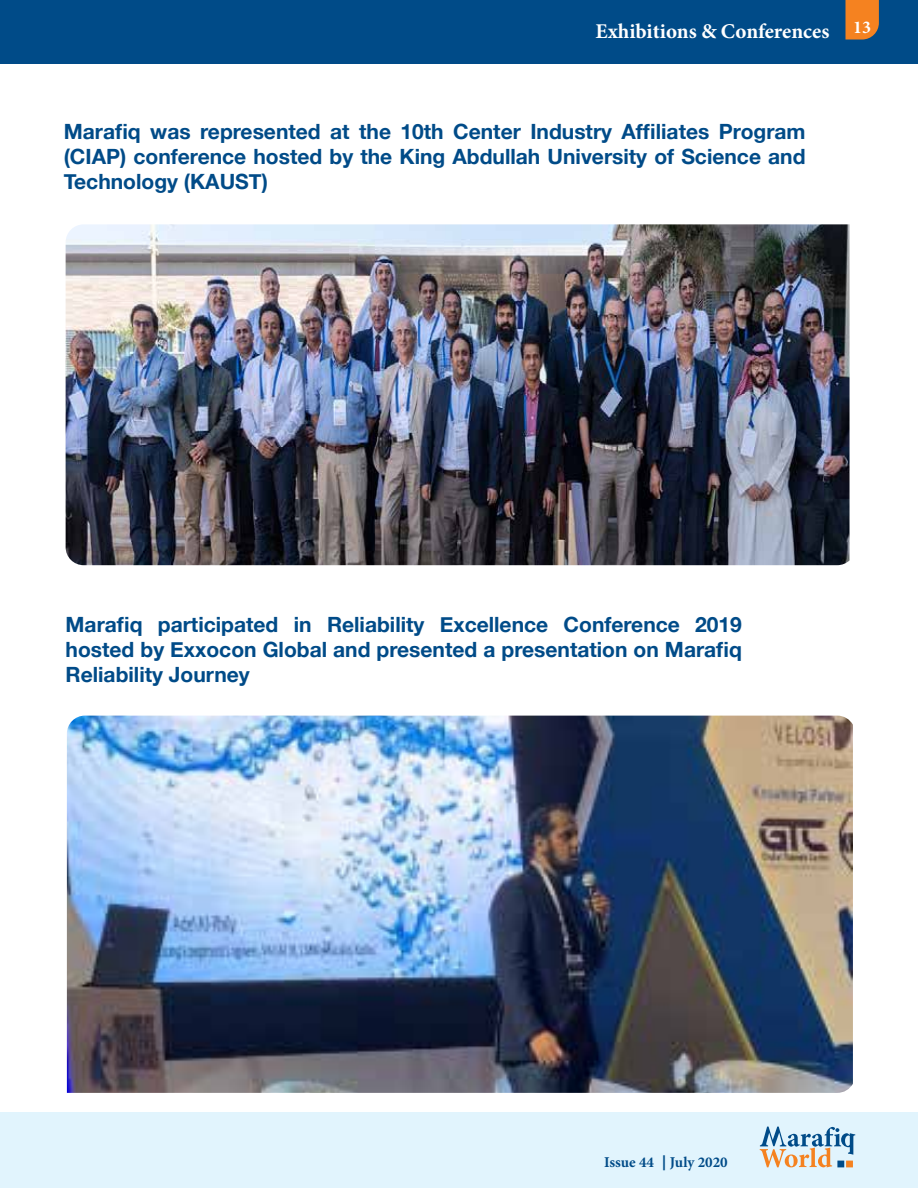
<style>
.page{position:relative;width:918px;height:1188px;background:#fff}
.page>*{position:absolute;margin:0;border:0;box-sizing:border-box;transform-origin:0 0}
.t1{font:700 21px/25.2px "Helvetica Neue";color:#004b88;text-align:justify}
.t2{font:700 21px "Minion Pro";color:#fff}
.t3{font:700 15px "Minion Pro";color:#004b88}
.s1{font-family:"Helvetica Neue"}
</style>
<div class="page">
<div style="left:0;top:0;width:918px;height:63px;background:#004b88"></div>
<div style="left:0;top:1112px;width:918px;height:76px;background:#e1f4fd"></div>
<svg style="left:845px;top:0;width:34px;height:40px"></svg>
<svg style="left:760px;top:1127px;width:95px;height:40px"></svg>
<div style="left:837px;top:1161px;width:7px;height:6px;background:#004b88;border:2px solid #004b88"></div>
<div style="left:846px;top:1161px;width:7px;height:6px;background:#f58220;border:2px solid #f58220"></div>
<img style="left:66px;top:224px;width:784px;height:341px">
<img style="left:67px;top:716px;width:786px;height:377px">
<p class="t2" style="left:595px;top:16px;width:277px">Exhibitions &amp; Conferences <sup>13</sup></p>
<p class="t1" style="left:64px;top:118px;width:743px">Marafiq was represented at the 10th Center Industry Affiliates Program (CIAP) conference hosted by the King Abdullah University of Science and Technology (KAUST)</p>
<p class="t1" style="left:66px;top:611px;width:678px">Marafiq participated in Reliability Excellence Conference 2019 hosted by Exxocon Global and presented a presentation on Marafiq Reliability Journey</p>
<p class="t3" style="left:604px;top:1151px;width:125px">Issue 44 <span class="s1">|</span> July 2020</p>
</div>
